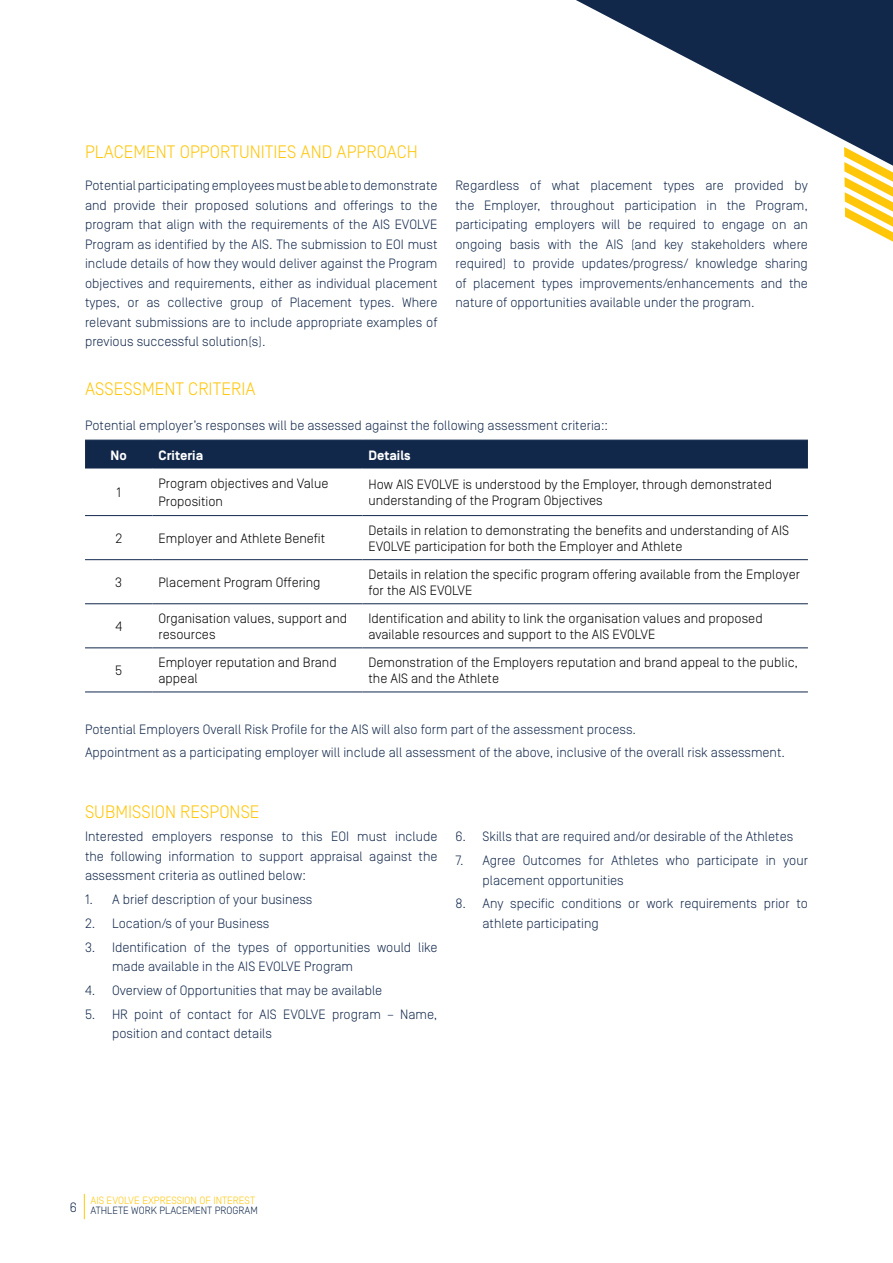
<style>
.page{position:relative;width:893px;height:1263px;background:#fff}
.page>*{position:absolute;margin:0;border:0;box-sizing:border-box;transform-origin:0 0}
.t1{font:300 18px "Simplon Norm";color:#ffc60a}
.t2{font:300 13.5px/19.5px "Simplon Norm";color:#12284b}
.t3{font:300 13.5px/16.2px "Simplon Norm";color:#000}
.t4{font:700 13.5px "Simplon Norm";color:#fff}
.t5{font:300 10.5px/10.5px "Simplon Norm";color:#ffc709;text-align:right}
.s1{color:#12284b}
</style>
<div class="page">
<svg style="left:576px;top:0;width:317px;height:147px;fill:#12284b"></svg>
<svg style="left:844px;top:147px;width:49px;height:95px"></svg>
<div style="left:85px;top:441px;width:723px;height:27px;background:#12284b"></div>
<hr style="left:85px;top:440px;width:68px;height:1px;background:#12284b">
<hr style="left:153px;top:440px;width:209px;height:1px;background:#12284b">
<hr style="left:362px;top:440px;width:446px;height:1px;background:#12284b">
<hr style="left:85px;top:468px;width:68px;height:1px;background:#12284b">
<hr style="left:153px;top:468px;width:209px;height:1px;background:#12284b">
<hr style="left:362px;top:468px;width:446px;height:1px;background:#12284b">
<hr style="left:85px;top:515px;width:68px;height:1px;background:#12284b">
<hr style="left:153px;top:515px;width:209px;height:1px;background:#12284b">
<hr style="left:362px;top:515px;width:446px;height:1px;background:#12284b">
<hr style="left:85px;top:559px;width:68px;height:1px;background:#12284b">
<hr style="left:153px;top:559px;width:209px;height:1px;background:#12284b">
<hr style="left:362px;top:559px;width:446px;height:1px;background:#12284b">
<hr style="left:85px;top:603px;width:68px;height:1px;background:#12284b">
<hr style="left:153px;top:603px;width:209px;height:1px;background:#12284b">
<hr style="left:362px;top:603px;width:446px;height:1px;background:#12284b">
<hr style="left:85px;top:648px;width:68px;height:1px;background:#12284b">
<hr style="left:153px;top:648px;width:209px;height:1px;background:#12284b">
<hr style="left:362px;top:648px;width:446px;height:1px;background:#12284b">
<hr style="left:85px;top:692px;width:68px;height:1px;background:#12284b">
<hr style="left:153px;top:692px;width:209px;height:1px;background:#12284b">
<hr style="left:362px;top:692px;width:446px;height:1px;background:#12284b">
<svg style="left:84px;top:1194px;width:1px;height:25px"></svg>
<h1 class="t1" style="left:85px;top:142px;width:334px">PLACEMENT OPPORTUNITIES AND APPROACH</h1>
<p class="t2" style="left:85px;top:176px;width:354px;text-align:justify">Potential participating employees must be able to demonstrate and provide their proposed solutions and offerings to the program that align with the requirements of the AIS EVOLVE Program as identified by the AIS. The submission to EOI must include details of how they would deliver against the Program objectives and requirements, either as individual placement types, or as collective group of Placement types. Where relevant submissions are to include appropriate examples of previous successful solution(s).</p>
<p class="t2" style="left:455px;top:176px;width:354px;text-align:justify">Regardless of what placement types are provided by the Employer, throughout participation in the Program, participating employers will be required to engage on an ongoing basis with the AIS (and key stakeholders where required) to provide updates/progress/ knowledge sharing of placement types improvements/enhancements and the nature of opportunities available under the program.</p>
<h1 class="t1" style="left:85px;top:380px;width:172px">ASSESSMENT CRITERIA</h1>
<p class="t2" style="left:85px;top:415px;width:525px">Potential employer’s responses will be assessed against the following assessment criteria::</p>
<p class="t4" style="left:111px;top:448px;width:18px">No</p>
<p class="t4" style="left:159px;top:448px;width:46px">Criteria</p>
<p class="t4" style="left:368px;top:448px;width:44px">Details</p>
<p class="t3" style="left:117px;top:485px;width:6px">1</p>
<p class="t3" style="left:159px;top:475px;width:172px;line-height:18px">Program objectives and Value<br>Proposition</p>
<p class="t3" style="left:368px;top:476px;width:405px">How AIS EVOLVE is understood by the Employer, through demonstrated understanding of the Program Objectives</p>
<p class="t3" style="left:115px;top:530px;width:8px">2</p>
<p class="t3" style="left:159px;top:530px;width:168px">Employer and Athlete Benefit</p>
<p class="t3" style="left:368px;top:522px;width:422px">Details in relation to demonstrating the benefits and understanding of AIS<br>EVOLVE participation for both the Employer and Athlete</p>
<p class="t3" style="left:115px;top:575px;width:8px">3</p>
<p class="t3" style="left:159px;top:575px;width:164px">Placement Program Offering</p>
<p class="t3" style="left:368px;top:566px;width:433px">Details in relation the specific program offering available from the Employer for the AIS EVOLVE</p>
<p class="t3" style="left:115px;top:619px;width:8px">4</p>
<p class="t3" style="left:159px;top:610px;width:190px">Organisation values, support and resources</p>
<p class="t3" style="left:368px;top:610px;width:396px">Identification and ability to link the organisation values and proposed available resources and support to the AIS EVOLVE</p>
<p class="t3" style="left:115px;top:663px;width:8px">5</p>
<p class="t3" style="left:159px;top:655px;width:180px">Employer reputation and Brand appeal</p>
<p class="t3" style="left:368px;top:655px;width:431px">Demonstration of the Employers reputation and brand appeal to the public, the AIS and the Athlete</p>
<p class="t2" style="left:85px;top:717px;width:701px;line-height:23.7px">Potential Employers Overall Risk Profile for the AIS will also form part of the assessment process.<br>Appointment as a participating employer will include all assessment of the above, inclusive of the overall risk assessment.</p>
<h1 class="t1" style="left:85px;top:802px;width:176px">SUBMISSION RESPONSE</h1>
<p class="t2" style="left:85px;top:827px;width:354px;text-align:justify">Interested employers response to this EOI must include the following information to support appraisal against the assessment criteria as outlined below:</p>
<p class="t2" style="left:85px;top:890px;width:229px">1. A brief description of your business</p>
<p class="t2" style="left:85px;top:914px;width:186px">2. Location/s of your Business</p>
<p class="t2" style="left:112px;top:937px;width:327px;text-indent:-27px">3. Identification of the types of opportunities would like made available in the AIS EVOLVE Program</p>
<p class="t2" style="left:85px;top:981px;width:299px">4. Overview of Opportunities that may be available</p>
<p class="t2" style="left:112px;top:1004px;width:327px;text-indent:-27px">5. HR point of contact for AIS EVOLVE program – Name, position and contact details</p>
<p class="t2" style="left:455px;top:827px;width:339px">6. Skills that are required and/or desirable of the Athletes</p>
<p class="t2" style="left:482px;top:851px;width:327px;text-indent:-27px">7. Agree Outcomes for Athletes who participate in your placement opportunities</p>
<p class="t2" style="left:482px;top:894px;width:327px;text-indent:-27px">8. Any specific conditions or work requirements prior to athlete participating</p>
<p class="t5" style="left:70px;top:1195px;width:189px">AIS EVOLVE EXPRESSION OF INTEREST<br><sup>6</sup> <span class="s1">ATHLETE WORK PLACEMENT PROGRAM</span></p>
</div>
